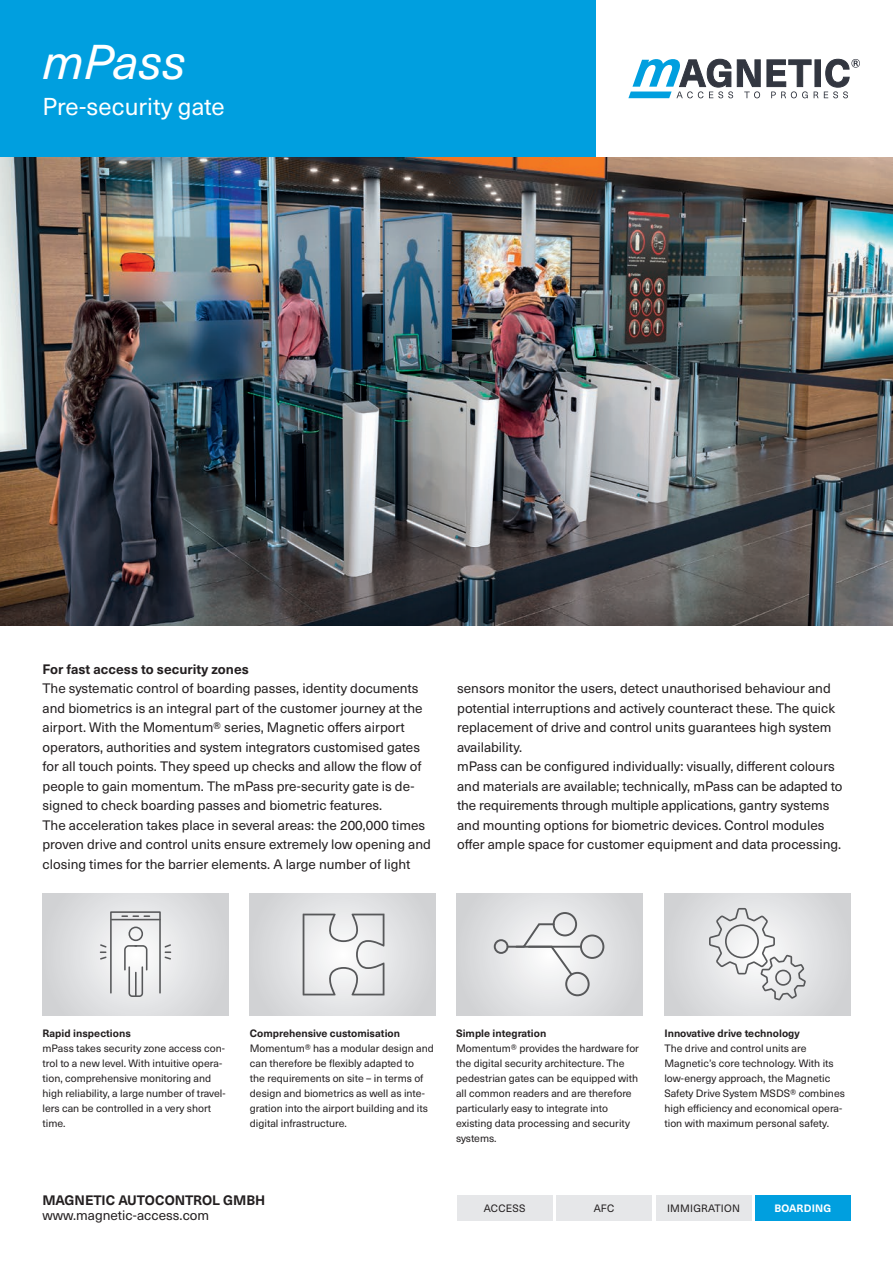
<style>
.page{position:relative;width:893px;height:1263px;background:#fff}
.page>*{position:absolute;margin:0;border:0;box-sizing:border-box;transform-origin:0 0}
.t1{font:italic 48px "Neue Haas Unica Pro";color:#fff}
.t2{font:24px "Neue Haas Unica Pro";color:#fff}
.t3{font:13.5px/19.5px "Neue Haas Unica Pro";color:#231f20}
.t4{font:700 13.5px "Neue Haas Unica Pro";color:#231f20}
.t5{font:10.5px/15px "Neue Haas Unica Pro";color:#231f20}
.t6{font:700 10.5px "Neue Haas Unica Pro";color:#231f20}
.t7{font:10.5px "Neue Haas Unica Pro";letter-spacing:.02em;color:#231f20}
.t8{font:700 10.5px "Neue Haas Unica Pro";letter-spacing:.02em;color:#fff}
</style>
<div class="page">
<div style="left:556px;top:1195px;width:96px;height:25px;background:#e6e7e9"></div>
<div style="left:656px;top:1195px;width:95px;height:25px;background:#e6e7e9"></div>
<div style="left:815px;top:60px;width:5px;height:27px;background:#323640"></div>
<svg style="left:628px;top:59px;width:132px;height:39px"></svg>
<svg style="left:767px;top:60px;width:51px;height:38px"></svg>
<svg style="left:824px;top:59px;width:36px;height:39px"></svg>
<div style="left:0;top:0;width:595px;height:157px;background:#009fdf"></div>
<div style="left:755px;top:1195px;width:95px;height:25px;background:#009fdf"></div>
<div style="left:457px;top:1195px;width:95px;height:25px;background:#e6e7e9"></div>
<img style="left:0;top:157px;width:893px;height:468px">
<div style="left:664px;top:893px;width:186px;height:122px;background:#dadbdd"></div>
<svg style="left:709px;top:908px;width:97px;height:92px"></svg>
<svg style="left:43px;top:893px;width:186px;height:122px;background:#dedfe0"></svg>
<hr style="left:112px;top:919px;width:48px;height:1px;background:#57585a">
<svg style="left:124px;top:926px;width:23px;height:71px"></svg>
<hr style="left:135px;top:972px;width:2px;height:25px;background:#57585a">
<div style="left:110px;top:911px;width:51px;height:83px;border:2px solid #57585a"></div>
<svg style="left:163px;top:943px;width:8px;height:18px"></svg>
<svg style="left:100px;top:943px;width:8px;height:18px"></svg>
<div style="left:250px;top:893px;width:186px;height:122px;background:#dcdddf"></div>
<svg style="left:303px;top:913px;width:81px;height:82px"></svg>
<svg style="left:456px;top:893px;width:186px;height:122px;background:#dcdddf"></svg>
<hr style="left:508px;top:946px;width:72px;height:2px;background:#57585a">
<div style="left:553px;top:912px;width:24px;height:24px;border:2px solid #57585a;border-radius:50%"></div>
<div style="left:494px;top:939px;width:14px;height:15px;border:2px solid #57585a;border-radius:50%"></div>
<div style="left:580px;top:934px;width:24px;height:25px;border:2px solid #57585a;border-radius:50%"></div>
<svg style="left:514px;top:922px;width:60px;height:55px"></svg>
<div style="left:565px;top:972px;width:25px;height:24px;border:2px solid #57585a;border-radius:50%"></div>
<h1 class="t1" style="left:43px;top:34px;width:145px">mPass</h1>
<h2 class="t2" style="left:43px;top:92px;width:184px">Pre-security gate</h2>
<p class="t4" style="left:43px;top:661px;width:208px">For fast access to security zones</p>
<p class="t3" style="left:43px;top:679px;width:390px">The systematic control of boarding passes, identity documents and biometrics is an integral part of the customer journey at the airport. With the Momentum® series, Magnetic offers airport operators, authorities and system integrators customised gates for all touch points. They speed up checks and allow the flow of people to gain momentum. The mPass pre-security gate is de&shy;signed to check boarding passes and biometric features.<br>The acceleration takes place in several areas: the 200,000 times proven drive and control units ensure extremely low opening and closing times for the barrier elements. A large number of light</p>
<p class="t3" style="left:457px;top:679px;width:387px">sensors monitor the users, detect unauthorised behaviour and potential interruptions and actively counteract these. The quick replacement of drive and control units guarantees high system availability.<br>mPass can be configured individually: visually, different colours and materials are available; technically, mPass can be adapted to the requirements through multiple applications, gantry systems and mounting options for biometric devices. Control modules offer ample space for customer equipment and data processing.</p>
<p class="t6" style="left:43px;top:1027px;width:90px">Rapid inspections</p>
<p class="t5" style="left:43px;top:1041px;width:185px">mPass takes security zone access con&shy;trol to a new level. With intuitive opera&shy;tion, comprehensive monitoring and high reliability, a large number of travel&shy;lers can be controlled in a very short time.</p>
<p class="t6" style="left:250px;top:1027px;width:152px">Comprehensive customisation</p>
<p class="t5" style="left:250px;top:1041px;width:185px">Momentum® has a modular design and can therefore be flexibly adapted to<br>the requirements on site – in terms of design and biometrics as well as inte&shy;gration into the airport building and its digital infrastructure.</p>
<p class="t4" style="left:43px;top:1192px;width:224px">MAGNETIC AUTOCONTROL GMBH</p>
<p class="t3" style="left:43px;top:1206px;width:168px">www.magnetic-access.com</p>
<p class="t6" style="left:456px;top:1027px;width:92px">Simple integration</p>
<p class="t5" style="left:456px;top:1041px;width:185px">Momentum® provides the hardware for the digital security architecture. The pedestrian gates can be equipped with all common readers and are therefore particularly easy to integrate into existing data processing and security systems.</p>
<p class="t6" style="left:664px;top:1027px;width:137px">Innovative drive technology</p>
<p class="t5" style="left:664px;top:1041px;width:182px">The drive and control units are Magnetic’s core technology. With its low-energy approach, the Magnetic Safety Drive System MSDS® combines high efficiency and economical opera&shy;tion with maximum personal safety.</p>
<p class="t5" style="left:484px;top:1201px;width:43px">ACCESS</p>
<p class="t5" style="left:594px;top:1201px;width:22px">AFC</p>
<p class="t7" style="left:667px;top:1202px;width:74px">IMMIGRATION</p>
<p class="t8" style="left:774px;top:1201px;width:58px">BOARDING</p>
</div>
